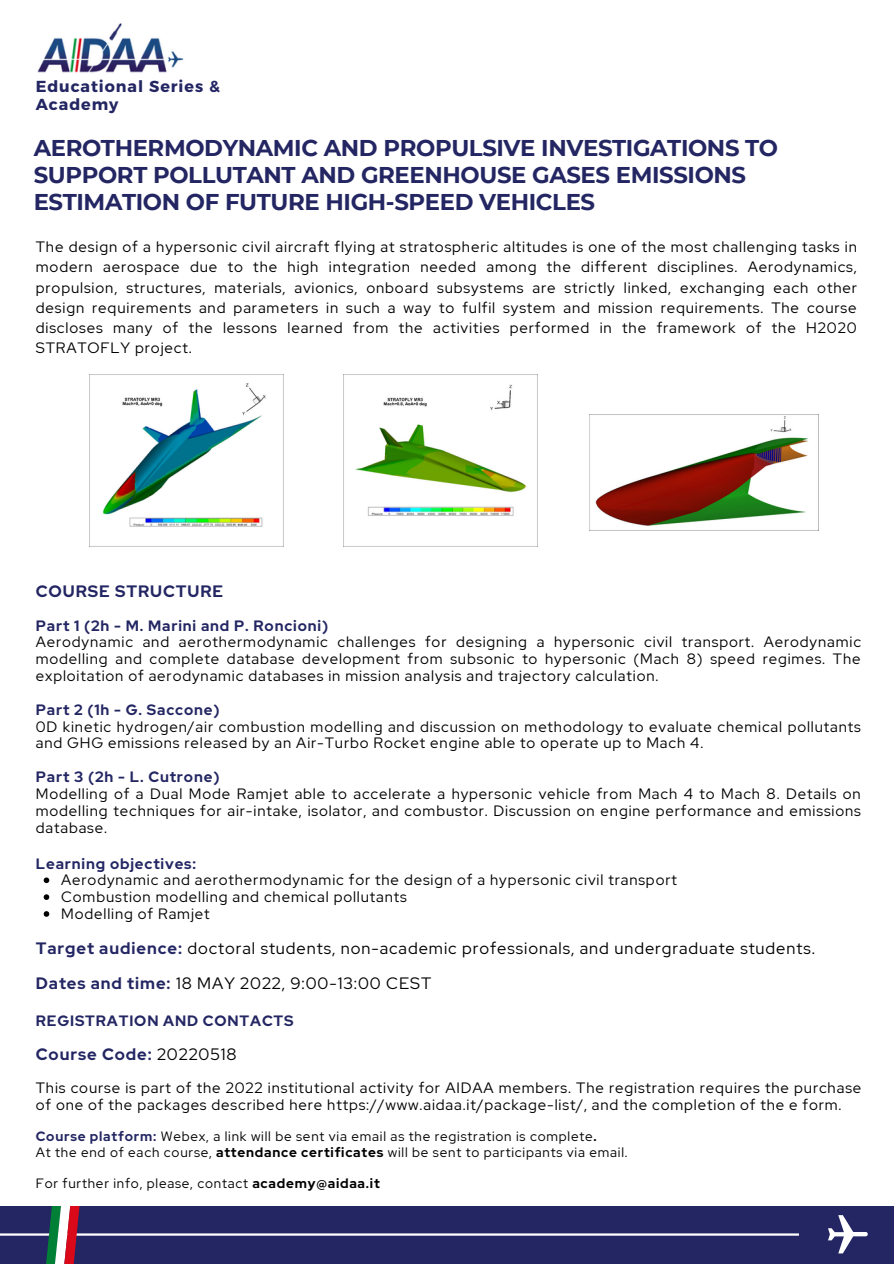
<style>
.page{position:relative;width:894px;height:1264px;background:#fff}
.page>*{position:absolute;margin:0;border:0;box-sizing:border-box;transform-origin:0 0}
.t1{font:700 22.8px/27px "Montserrat";letter-spacing:-.015em;color:#232662}
.t2{font:16.5px "Red Hat Display";letter-spacing:.06em;color:#000}
.t3{font:700 16.5px "Red Hat Display";letter-spacing:.055em;color:#232662}
.t4{font:700 15.9px/18px "Montserrat";letter-spacing:.055em;color:#232662}
.t5{font:15px/16.8px "Red Hat Display";letter-spacing:.06em;color:#000;text-align:justify}
.t6{font:700 15px "Red Hat Display";letter-spacing:.06em;color:#232662}
.t7{font:13.5px "Red Hat Display";letter-spacing:.06em;color:#000}
.s1{font-weight:700;color:#232662}
.s2{font-weight:400;color:#000}
.s3{font-weight:700}
</style>
<div class="page">
<img style="left:37px;top:23px;width:147px;height:50px">
<div style="left:0;top:1205px;width:893px;height:58px;background:#232662"></div>
<hr style="left:0;top:1233px;width:798px;height:2px;background:#fff">
<svg style="left:37px;top:1206px;width:49px;height:57px"></svg>
<svg style="left:828px;top:1215px;width:40px;height:38px"></svg>
<div style="left:0;top:1166px;width:893px;height:40px;background:#fff"></div>
<img style="left:89px;top:374px;width:194px;height:173px">
<img style="left:344px;top:374px;width:193px;height:173px">
<img style="left:589px;top:414px;width:229px;height:116px">
<svg style="left:44px;top:877px;width:5px;height:6px"></svg>
<svg style="left:44px;top:894px;width:5px;height:5px"></svg>
<svg style="left:44px;top:911px;width:5px;height:5px"></svg>
<p class="t4" style="left:36px;top:76px;width:186px">Educational Series &amp;<br>Academy</p>
<p class="t1" style="left:34px;top:134px;width:745px">AEROTHERMODYNAMIC AND PROPULSIVE INVESTIGATIONS TO<br>SUPPORT POLLUTANT AND GREENHOUSE GASES EMISSIONS<br>ESTIMATION OF FUTURE HIGH-SPEED VEHICLES</p>
<p class="t5" style="left:36px;top:236px;width:822px;line-height:20.2px">The design of a hypersonic civil aircraft flying at stratospheric altitudes is one of the most challenging tasks in modern aerospace due to the high integration needed among the different disciplines. Aerodynamics, propulsion, structures, materials, avionics, onboard subsystems are strictly linked, exchanging each other design requirements and parameters in such a way to fulfil system and mission requirements. The course discloses many of the lessons learned from the activities performed in the framework of the H2020<br>STRATOFLY project.</p>
<p class="t3" style="left:36px;top:580px;width:189px">COURSE STRUCTURE</p>
<p class="t6" style="left:36px;top:615px;width:294px">Part 1 (2h - M. Marini and P. Roncioni)</p>
<p class="t5" style="left:36px;top:633px;width:826px">Aerodynamic and aerothermodynamic challenges for designing a hypersonic civil transport. Aerodynamic modelling and complete database development from subsonic to hypersonic (Mach 8) speed regimes. The exploitation of aerodynamic databases in mission analysis and trajectory calculation.</p>
<p class="t6" style="left:36px;top:699px;width:185px">Part 2 (1h - G. Saccone)</p>
<p class="t5" style="left:36px;top:717px;width:826px">0D kinetic hydrogen/air combustion modelling and discussion on methodology to evaluate chemical pollutants and GHG emissions released by an Air-Turbo Rocket engine able to operate up to Mach 4.</p>
<p class="t6" style="left:36px;top:766px;width:185px">Part 3 (2h - L. Cutrone)</p>
<p class="t5" style="left:36px;top:785px;width:826px">Modelling of a Dual Mode Ramjet able to accelerate a hypersonic vehicle from Mach 4 to Mach 8. Details on modelling techniques for air-intake, isolator, and combustor. Discussion on engine performance and emissions database.</p>
<p class="t6" style="left:36px;top:853px;width:162px">Learning objectives:</p>
<p class="t5" style="left:61px;top:871px;width:617px">Aerodynamic and aerothermodynamic for the design of a hypersonic civil transport</p>
<p class="t5" style="left:61px;top:888px;width:347px">Combustion modelling and chemical pollutants</p>
<p class="t5" style="left:61px;top:905px;width:150px">Modelling of Ramjet</p>
<p class="t2" style="left:36px;top:937px;width:780px"><span class="s1">Target audience:</span> doctoral students, non-academic professionals, and undergraduate students.</p>
<p class="t2" style="left:36px;top:971px;width:397px"><span class="s1">Dates and time:</span> 18 MAY 2022, 9:00-13:00 CEST</p>
<p class="t6" style="left:36px;top:1010px;width:259px">REGISTRATION AND CONTACTS</p>
<p class="t3" style="left:36px;top:1043px;width:202px">Course Code: <span class="s2">20220518</span></p>
<p class="t5" style="left:36px;top:1079px;width:826px">This course is part of the 2022 institutional activity for AIDAA members. The registration requires the purchase of one of the packages described here https://www.aidaa.it/package-list/, and the completion of the e form.</p>
<p class="t7" style="left:36px;top:1127px;width:562px"><span class="s1">Course platform:</span> Webex, a link will be sent via email as the registration is complete<span class="s3">.</span></p>
<p class="t7" style="left:36px;top:1143px;width:593px">At the end of each course, <span class="s3">attendance certificates</span> will be sent to participants via email.</p>
<p class="t7" style="left:36px;top:1174px;width:345px">For further info, please, contact <span class="s3">academy@aidaa.it</span></p>
</div>
